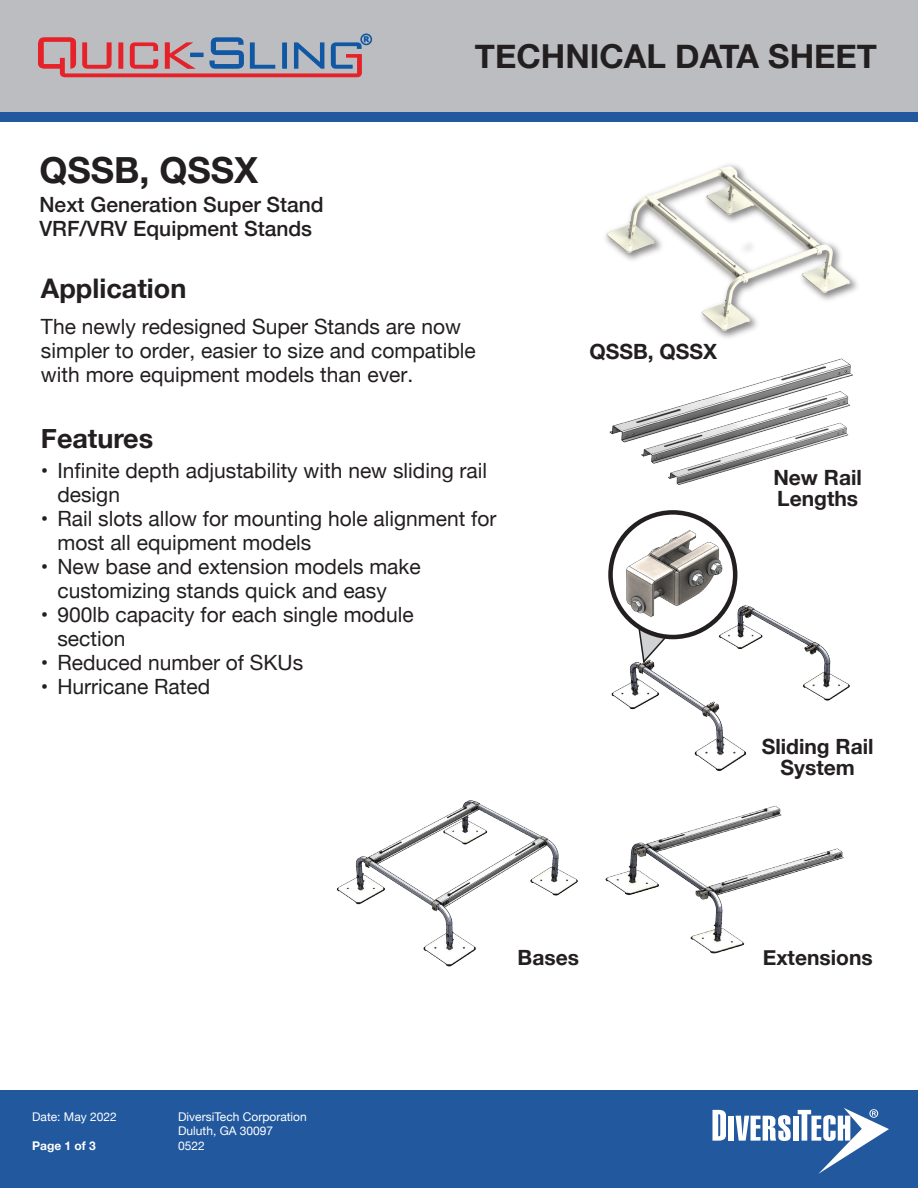
<style>
.page{position:relative;width:918px;height:1188px;background:#fff}
.page>*{position:absolute;margin:0;border:0;box-sizing:border-box;transform-origin:0 0}
.t1{font:700 36px "Helvetica Neue";color:#231f20}
.t2{font:700 33px "Helvetica Neue";color:#231f20}
.t3{font:700 27px "Helvetica Neue";color:#231f20}
.t4{font:21px/24px "Helvetica Neue";color:#231f20}
.t5{font:700 21px/21px "Helvetica Neue";color:#231f20}
.t6{font:500 21px/24px "Helvetica Neue";color:#231f20}
.t7{font:12px/14.4px "Helvetica Neue";color:#fff}
.t8{font:700 12px "Helvetica Neue";color:#fff}
</style>
<div class="page">
<div style="left:0;top:1090px;width:918px;height:98px;background:#22589e"></div>
<img style="left:605px;top:164px;width:253px;height:170px">
<img style="left:609px;top:358px;width:244px;height:85px">
<img style="left:640px;top:389px;width:211px;height:75px">
<img style="left:667px;top:420px;width:183px;height:65px">
<img style="left:611px;top:604px;width:239px;height:168px">
<svg style="left:637px;top:626px;width:32px;height:38px"></svg>
<img style="left:614px;top:523px;width:113px;height:100px">
<div style="left:608px;top:510px;width:129px;height:129px;border:4px solid #231f20;border-radius:50%"></div>
<img style="left:336px;top:800px;width:242px;height:166px">
<img style="left:605px;top:805px;width:239px;height:149px">
<div style="left:0;top:0;width:918px;height:113px;background:#bcbdc0"></div>
<div style="left:0;top:112px;width:918px;height:10px;background:#22589e"></div>
<svg style="left:712px;top:1110px;width:14px;height:31px"></svg>
<div style="left:729px;top:1116px;width:5px;height:25px;background:#fff"></div>
<svg style="left:736px;top:1115px;width:55px;height:26px"></svg>
<div style="left:793px;top:1116px;width:5px;height:25px;background:#fff"></div>
<svg style="left:798px;top:1108px;width:91px;height:66px"></svg>
<svg style="left:38px;top:33px;width:334px;height:45px"></svg>
<h1 class="t1" style="left:39px;top:142px;width:220px">QSSB, QSSX</h1>
<p class="t6" style="left:40px;top:190px;width:286px">Next Generation Super Stand<br>VRF/VRV Equipment Stands</p>
<h2 class="t2" style="left:475px;top:30px;width:404px">TECHNICAL DATA SHEET</h2>
<p class="t3" style="left:41px;top:267px;width:147px">Application</p>
<p class="t4" style="left:41px;top:316px;width:436px">The newly redesigned Super Stands are now simpler to order, easier to size and compatible with more equipment models than ever.</p>
<p class="t3" style="left:41px;top:417px;width:114px">Features</p>
<p class="t4" style="left:57px;top:460px;width:431px;text-indent:-16px">• Infinite depth adjustability with new sliding rail design</p>
<p class="t4" style="left:57px;top:508px;width:441px;text-indent:-16px">• Rail slots allow for mounting hole alignment for most all equipment models</p>
<p class="t4" style="left:57px;top:556px;width:365px;text-indent:-16px">• New base and extension models make customizing stands quick and easy</p>
<p class="t4" style="left:57px;top:604px;width:358px;text-indent:-16px">• 900lb capacity for each single module section</p>
<p class="t4" style="left:41px;top:652px;width:264px">• Reduced number of SKUs</p>
<p class="t4" style="left:41px;top:676px;width:171px">• Hurricane Rated</p>
<p class="t5" style="left:589px;top:342px;width:129px">QSSB, QSSX</p>
<p class="t5" style="left:773px;top:468px;width:90px">New Rail<br>Lengths</p>
<p class="t5" style="left:762px;top:736px;width:113px;text-align:center">Sliding Rail<br>System</p>
<p class="t7" style="left:32px;top:1110px;width:86px">Date: May 2022</p>
<p class="t8" style="left:32px;top:1136px;width:65px">Page 1 of 3</p>
<p class="t7" style="left:178px;top:1110px;width:130px">DiversiTech Corporation<br>Duluth, GA 30097<br>0522</p>
<p class="t5" style="left:518px;top:948px;width:63px">Bases</p>
<p class="t5" style="left:763px;top:948px;width:112px">Extensions</p>
</div>
